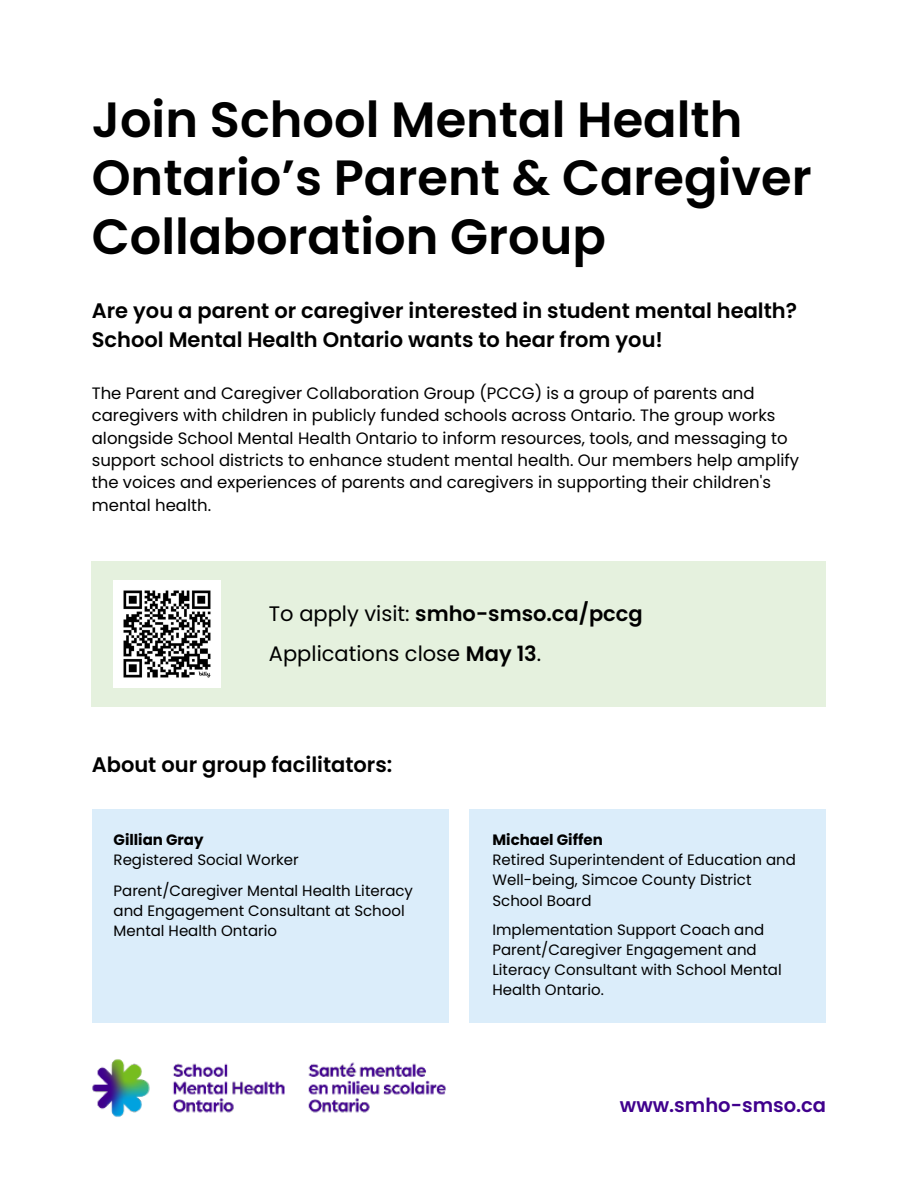
<style>
.page{position:relative;width:918px;height:1188px;background:#fff}
.page>*{position:absolute;margin:0;border:0;box-sizing:border-box;transform-origin:0 0}
.t1{font:600 49.5px/58.5px "Poppins";color:#000}
.t2{font:600 21px/29.2px "Poppins";color:#000}
.t3{font:21px "Poppins";color:#000}
.t4{font:600 19.5px "Poppins";color:#40008d}
.t5{font:16.5px/22.5px "Poppins";color:#000}
.t6{font:15px/20.2px "Poppins";color:#000}
.t7{font:700 15px "Poppins";color:#000}
.s1{font-weight:400}
.s2{font-weight:600}
</style>
<div class="page">
<div style="left:92px;top:562px;width:734px;height:145px;background:#e5f1de"></div>
<img style="left:114px;top:581px;width:106px;height:107px">
<div style="left:92px;top:809px;width:357px;height:213px;background:#dbedfa"></div>
<div style="left:469px;top:809px;width:357px;height:213px;background:#dbedfa"></div>
<img style="left:92px;top:1059px;width:354px;height:58px">
<h1 class="t1" style="left:92px;top:90px;width:721px">Join School Mental Health<br>Ontario’s Parent &amp; Caregiver<br>Collaboration Group</h1>
<h2 class="t2" style="left:92px;top:296px;width:707px">Are you a parent or caregiver interested in student mental health?<br>School Mental Health Ontario wants to hear from you!</h2>
<p class="t5" style="left:92px;top:381px;width:709px">The Parent and Caregiver Collaboration Group (PCCG) is a group of parents and caregivers with children in publicly funded schools across Ontario. The group works alongside School Mental Health Ontario to inform resources, tools, and messaging to support school districts to enhance student mental health. Our members help amplify the voices and experiences of parents and caregivers in supporting their children's mental health.</p>
<p class="t2" style="left:269px;top:599px;width:375px"><span class="s1">To apply visit:</span> smho-smso.ca/pccg</p>
<p class="t3" style="left:269px;top:639px;width:274px">Applications close <span class="s2">May 13</span>.</p>
<h2 class="t2" style="left:92px;top:750px;width:302px">About our group facilitators:</h2>
<p class="t7" style="left:114px;top:829px;width:92px">Gillian Gray</p>
<p class="t6" style="left:114px;top:850px;width:187px">Registered Social Worker</p>
<p class="t6" style="left:114px;top:880px;width:301px">Parent/Caregiver Mental Health Literacy and Engagement Consultant at School<br>Mental Health Ontario</p>
<p class="t7" style="left:492px;top:829px;width:112px">Michael Giffen</p>
<p class="t6" style="left:492px;top:850px;width:305px">Retired Superintendent of Education and<br>Well-being, Simcoe County District<br>School Board</p>
<p class="t6" style="left:492px;top:919px;width:291px">Implementation Support Coach and<br>Parent/Caregiver Engagement and<br>Literacy Consultant with School Mental<br>Health Ontario.</p>
<p class="t4" style="left:620px;top:1091px;width:208px">www.smho-smso.ca</p>
</div>
